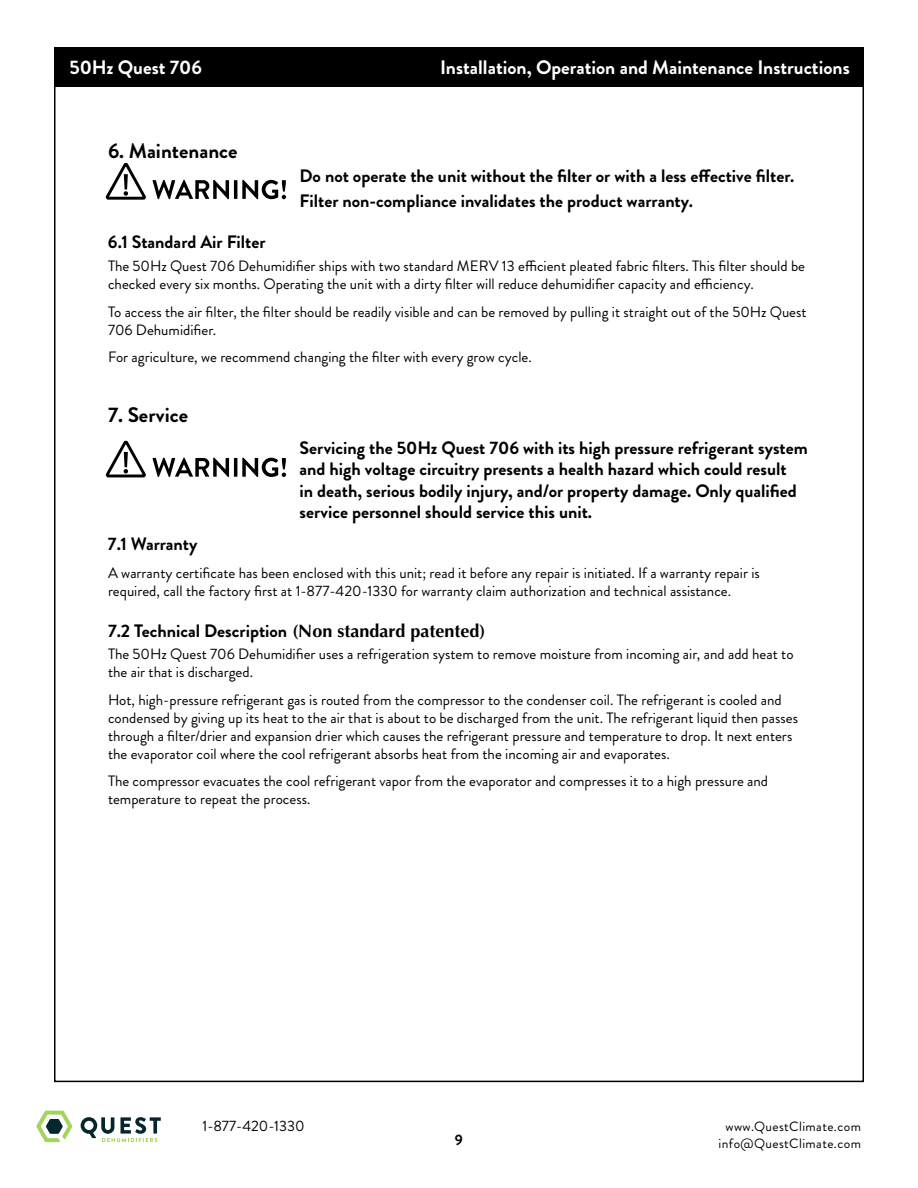
<style>
.page{position:relative;width:918px;height:1188px;background:#fff}
.page>*{position:absolute;margin:0;border:0;box-sizing:border-box;transform-origin:0 0}
._10_pt_bold_subhead{font:700 21px "Brandon Grotesque";color:#000}
.body_text{font:700 21px "Brandon Grotesque";color:#000}
.t1{font:700 19.5px "Brandon Grotesque";color:#fff}
.Bold_14_pt_subheads{font:700 18px/21.6px "Brandon Grotesque";color:#000}
._12pt_bold{font:700 18px "Brandon Grotesque";color:#000}
.body_text-2{font:15px/18px "Brandon Grotesque";color:#000}
.t2{font:700 15px "Brandon Grotesque";color:#000}
.t3{font:13.5px/16.2px "Brandon Grotesque";letter-spacing:.03em;color:#000;text-align:center}
.s1{font-family:"Optima"}
</style>
<div class="page">
<div style="left:54px;top:47px;width:810px;height:40px;background:#000"></div>
<svg style="left:36px;top:1111px;width:36px;height:31px"></svg>
<svg style="left:81px;top:1117px;width:80px;height:25px"></svg>
<svg style="left:105px;top:440px;width:181px;height:38px"></svg>
<svg style="left:105px;top:163px;width:181px;height:37px"></svg>
<h2 class="t1" style="left:69px;top:54px;width:134px">50Hz Quest 706</h2>
<h2 class="t1" style="left:440px;top:54px;width:411px">Installation, Operation and Maintenance Instructions</h2>
<p class="_10_pt_bold_subhead" style="left:108px;top:137px;width:131px">6. Maintenance</p>
<p class="Bold_14_pt_subheads" style="left:300px;top:164px;width:496px;line-height:25.2px">Do not operate the unit without the filter or with a less effective filter.<br>Filter non-compliance invalidates the product warranty.</p>
<p class="_12pt_bold" style="left:108px;top:230px;width:159px">6.1 Standard Air Filter</p>
<p class="body_text-2" style="left:108px;top:257px;width:699px">The 50Hz Quest 706 Dehumidifier ships with two standard MERV 13 efficient pleated fabric filters. This filter should be checked every six months. Operating the unit with a dirty filter will reduce dehumidifier capacity and efficiency.</p>
<p class="body_text-2" style="left:108px;top:303px;width:700px">To access the air filter, the filter should be readily visible and can be removed by pulling it straight out of the 50Hz Quest<br>706 Dehumidifier.</p>
<p class="body_text-2" style="left:108px;top:348px;width:425px">For agriculture, we recommend changing the filter with every grow cycle.</p>
<p class="body_text" style="left:108px;top:400px;width:82px">7. Service</p>
<p class="Bold_14_pt_subheads" style="left:300px;top:437px;width:510px">Servicing the 50Hz Quest 706 with its high pressure refrigerant system and high voltage circuitry presents a health hazard which could result<br>in death, serious bodily injury, and/or property damage. Only qualified service personnel should service this unit.</p>
<p class="Bold_14_pt_subheads" style="left:108px;top:533px;width:91px">7.1 Warranty</p>
<p class="body_text-2" style="left:108px;top:564px;width:653px">A warranty certificate has been enclosed with this unit; read it before any repair is initiated. If a warranty repair is required, call the factory first at 1-877-420-1330 for warranty claim authorization and technical assistance.</p>
<p class="_12pt_bold" style="left:108px;top:618px;width:379px">7.2 Technical Description <span class="s1">(Non standard patented)</span></p>
<p class="body_text-2" style="left:108px;top:645px;width:687px">The 50Hz Quest 706 Dehumidifier uses a refrigeration system to remove moisture from incoming air, and add heat to the air that is discharged.</p>
<p class="body_text-2" style="left:108px;top:691px;width:692px">Hot, high-pressure refrigerant gas is routed from the compressor to the condenser coil. The refrigerant is cooled and condensed by giving up its heat to the air that is about to be discharged from the unit. The refrigerant liquid then passes through a filter/drier and expansion drier which causes the refrigerant pressure and temperature to drop. It next enters the evaporator coil where the cool refrigerant absorbs heat from the incoming air and evaporates.</p>
<p class="body_text-2" style="left:108px;top:772px;width:662px">The compressor evacuates the cool refrigerant vapor from the evaporator and compresses it to a high pressure and temperature to repeat the process.</p>
<p class="body_text-2" style="left:202px;top:1117px;width:104px">1-877-420-1330</p>
<p class="t2" style="left:455px;top:1129px;width:10px">9</p>
<p class="t3" style="left:719px;top:1119px;width:144px">www.QuestClimate.com info@QuestClimate.com</p>
</div>
